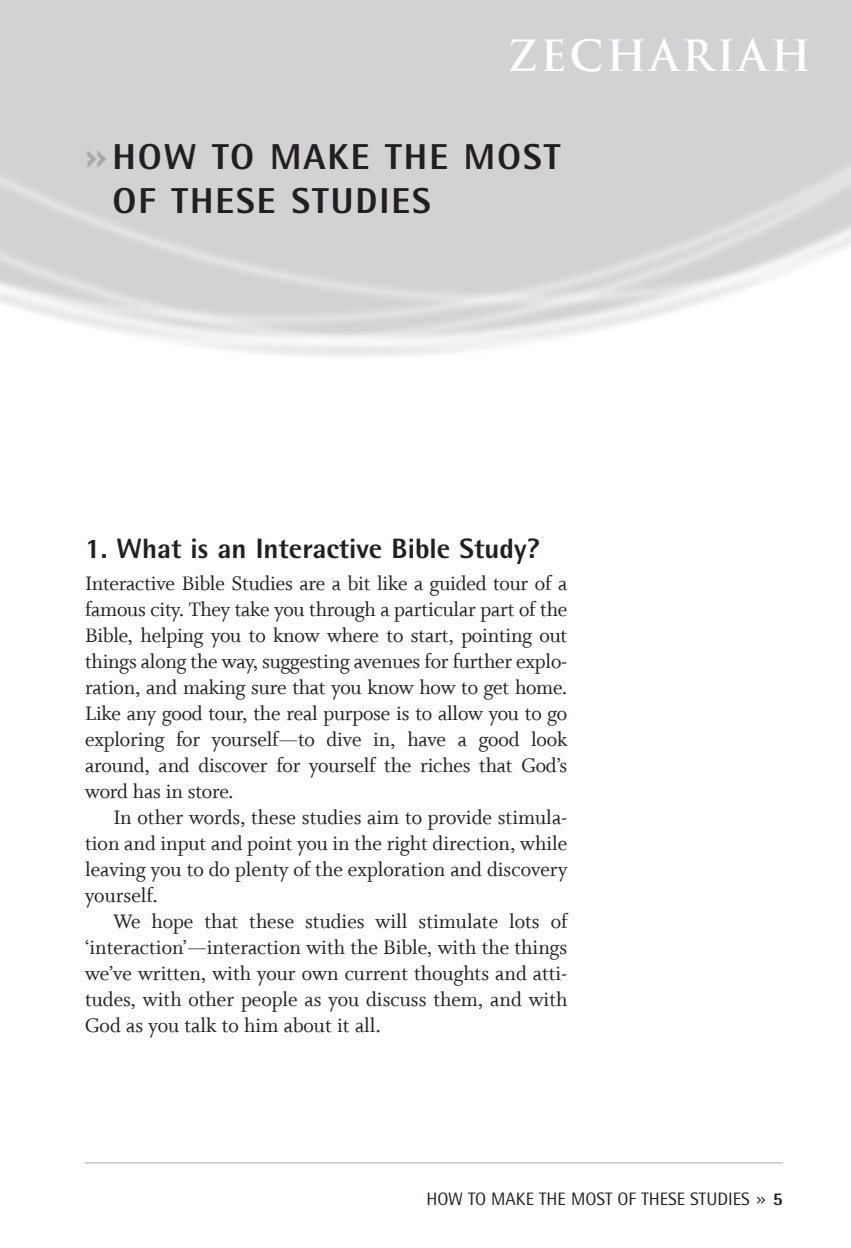
<style>
.page{position:relative;width:851px;height:1248px;background:#fff}
.page>*{position:absolute;margin:0;border:0;box-sizing:border-box;transform-origin:0 0}
.t1{font:700 42px "Trajan";letter-spacing:.065em;color:#fff}
.t2{font:800 36px/44px "Rotis Semi Sans";letter-spacing:.055em;color:#231f20}
.t3{font:800 28px "Rotis Semi Sans";color:#231f20}
.t4{font:22px/26px "Whitman Roman LF";color:#231f20;text-align:justify}
.t5{font:18px "Rotis Semi Sans";color:#231f20}
.s1{font-family:"DIN";font-weight:700;color:#a8a9ad}
.s2{font-family:"DIN"}
.s3{font-weight:800}
</style>
<div class="page">
<hr style="left:85px;top:1162px;width:697px;height:1px;background:#a8a9ad">
<h1 class="t1" style="left:507px;top:32px;width:305px">ZECHARIAH</h1>
<h2 class="t2" style="left:112px;top:139px;width:449px;text-indent:-27px"><span class="s1">»</span>HOW TO MAKE THE MOST<br>OF THESE STUDIES</h2>
<p class="t3" style="left:85px;top:539px;width:456px">1. What is an Interactive Bible Study?</p>
<p class="t4" style="left:85px;top:570px;width:483px">Interactive Bible Studies are a bit like a guided tour of a famous city. They take you through a particular part of the Bible, helping you to know where to start, pointing out things along the way, suggesting avenues for further explo&shy;ration, and making sure that you know how to get home.<br>Like any good tour, the real purpose is to allow you to go exploring for yourself—to dive in, have a good look around, and discover for yourself the riches that God’s word has in store.</p>
<p class="t4" style="left:85px;top:804px;width:484px;text-indent:28px">In other words, these studies aim to provide stimula&shy;tion and input and point you in the right direction, while leaving you to do plenty of the exploration and discovery yourself.</p>
<p class="t4" style="left:85px;top:908px;width:483px;text-indent:28px">We hope that these studies will stimulate lots of ‘interaction’—interaction with the Bible, with the things we’ve written, with your own current thoughts and atti&shy;tudes, with other people as you discuss them, and with God as you talk to him about it all.</p>
<p class="t5" style="left:426px;top:1192px;width:358px">HOW TO MAKE THE MOST OF THESE STUDIES <span class="s2">»</span> <span class="s3">5</span></p>
</div>
